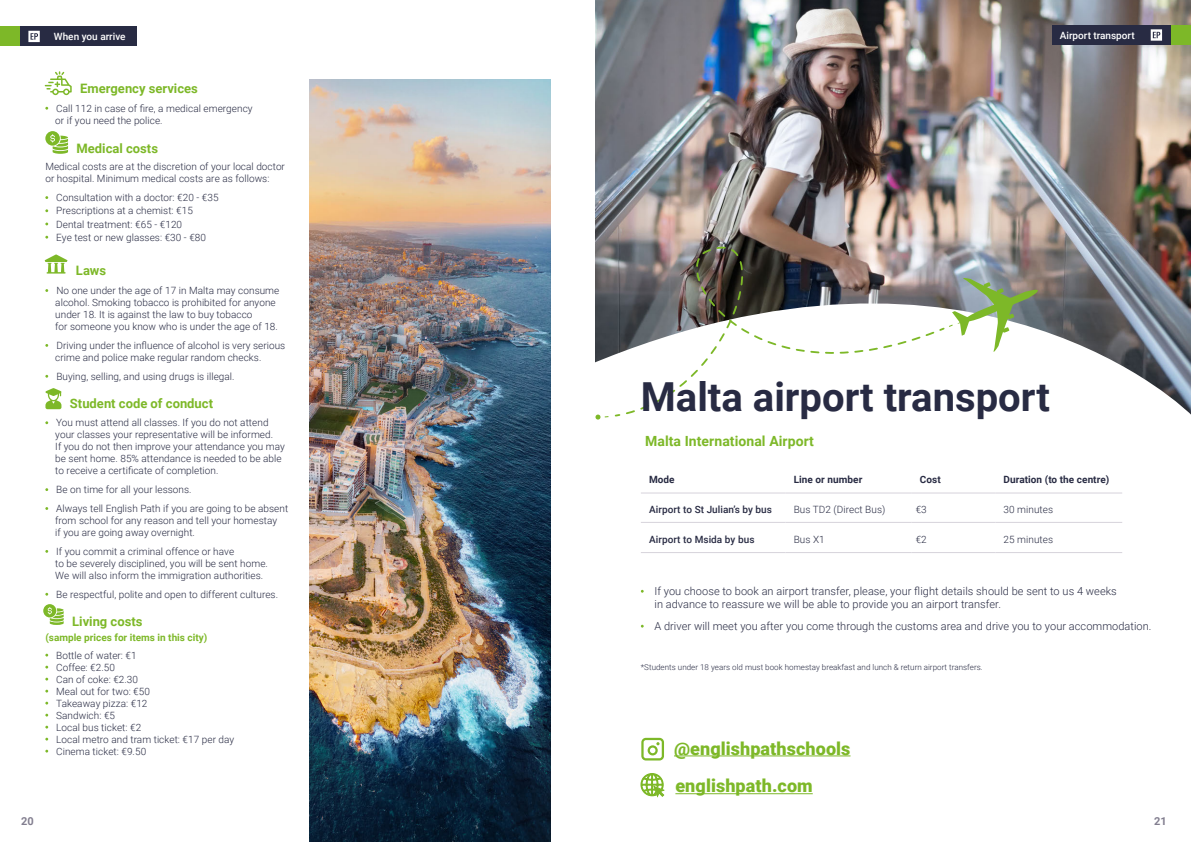
<style>
.page{position:relative;width:1191px;height:842px;background:#fff}
.page>*{position:absolute;margin:0;border:0;box-sizing:border-box;transform-origin:0 0}
.t1{font:700 40px "Roboto";color:#282b43}
.t2{font:900 18px "Roboto";letter-spacing:.005em;color:#7db828}
.t3{font:700 14px "Roboto";letter-spacing:.005em;color:#7db828}
.t4{font:700 13px "Roboto";color:#7db828}
.t5{font:300 11px/13.2px "Roboto";letter-spacing:.005em;color:#282b43}
.t6{font:700 11px "Roboto";letter-spacing:.005em;color:#282b43}
.t7{font:700 11px "Roboto";color:#827e8f}
.t8{font:300 10px/12px "Roboto";letter-spacing:.005em;color:#282b43}
.t9{font:500 10px "Roboto";letter-spacing:.005em;color:#282b43}
.t10{font:700 10px "Roboto";letter-spacing:.005em;color:#282b43}
.t11{font:700 10px "Roboto";color:#7db828}
.t12{font:500 10px "Roboto";color:#fff}
.t13{font:300 8px "Roboto";letter-spacing:.005em;color:#282b43}
.s1{font-weight:500;font-size:10px}
</style>
<div class="page">
<img style="left:310px;top:79px;width:240px;height:763px">
<svg style="left:45px;top:131px;width:23px;height:23px"></svg>
<svg style="left:45px;top:254px;width:23px;height:20px"></svg>
<svg style="left:45px;top:71px;width:27px;height:24px"></svg>
<svg style="left:45px;top:388px;width:16px;height:21px"></svg>
<svg style="left:43px;top:604px;width:21px;height:21px"></svg>
<img style="left:595px;top:0;width:596px;height:201px">
<svg style="left:595px;top:201px;width:596px;height:597px"></svg>
<svg style="left:595px;top:415px;width:14px;height:5px"></svg>
<img style="left:624px;top:232px;width:315px;height:16px">
<svg style="left:613px;top:248px;width:333px;height:170px"></svg>
<svg style="left:947px;top:278px;width:91px;height:74px"></svg>
<hr style="left:641px;top:493px;width:144px;height:1px;background:#d6d3db">
<hr style="left:641px;top:522px;width:144px;height:1px;background:#d6d3db">
<hr style="left:641px;top:552px;width:144px;height:1px;background:#d6d3db">
<hr style="left:785px;top:493px;width:126px;height:1px;background:#d6d3db">
<hr style="left:785px;top:522px;width:126px;height:1px;background:#d6d3db">
<hr style="left:785px;top:552px;width:126px;height:1px;background:#d6d3db">
<hr style="left:911px;top:493px;width:84px;height:1px;background:#d6d3db">
<hr style="left:995px;top:493px;width:127px;height:1px;background:#d6d3db">
<hr style="left:911px;top:522px;width:84px;height:1px;background:#d6d3db">
<hr style="left:995px;top:522px;width:127px;height:1px;background:#d6d3db">
<hr style="left:911px;top:552px;width:84px;height:1px;background:#d6d3db">
<hr style="left:995px;top:552px;width:127px;height:1px;background:#d6d3db">
<div style="left:1052px;top:25px;width:119px;height:20px;background:#282b43"></div>
<div style="left:1171px;top:25px;width:20px;height:20px;background:#7db828"></div>
<svg style="left:1150px;top:29px;width:12px;height:12px"></svg>
<div style="left:19px;top:27px;width:118px;height:19px;background:#282b43"></div>
<div style="left:0;top:27px;width:19px;height:19px;background:#7db828"></div>
<svg style="left:28px;top:31px;width:12px;height:11px"></svg>
<svg style="left:641px;top:738px;width:23px;height:22px"></svg>
<hr style="left:674px;top:755px;width:176px;height:1px;background:#7db828">
<hr style="left:675px;top:793px;width:137px;height:1px;background:#7db828">
<svg style="left:641px;top:773px;width:23px;height:24px"></svg>
<p class="t12" style="left:54px;top:29px;width:73px">When you arrive</p>
<h3 class="t4" style="left:80px;top:79px;width:119px">Emergency services</h3>
<p class="t8" style="left:55px;top:102px;width:199px">Call 112 in case of fire, a medical emergency or if you need the police.</p>
<h3 class="t4" style="left:77px;top:139px;width:83px">Medical costs</h3>
<p class="t8" style="left:45px;top:160px;width:241px">Medical costs are at the discretion of your local doctor or hospital. Minimum medical costs are as follows:</p>
<p class="t8" style="left:56px;top:191px;width:164px;line-height:13.2px">Consultation with a doctor: €20 - €35<br>Prescriptions at a chemist: €15<br>Dental treatment: €65 - €120<br>Eye test or new glasses: €30 - €80</p>
<h3 class="t4" style="left:76px;top:262px;width:32px">Laws</h3>
<p class="t8" style="left:55px;top:284px;width:226px">No one under the age of 17 in Malta may consume alcohol. Smoking tobacco is prohibited for anyone under 18. It is against the law to buy tobacco<br>for someone you know who is under the age of 18.</p>
<p class="t8" style="left:55px;top:339px;width:231px">Driving under the influence of alcohol is very serious crime and police make regular random checks.</p>
<p class="t8" style="left:56px;top:370px;width:180px">Buying, selling, and using drugs is illegal.</p>
<h3 class="t4" style="left:70px;top:394px;width:145px">Student code of conduct</h3>
<p class="t8" style="left:55px;top:416px;width:231px">You must attend all classes. If you do not attend your classes your representative will be informed.<br>If you do not then improve your attendance you may be sent home. 85% attendance is needed to be able to receive a certificate of completion.</p>
<p class="t8" style="left:56px;top:480px;width:233px;line-height:18.9px">Be on time for all your lessons.<br>Always tell English Path if you are going to be absent</p>
<p class="t8" style="left:55px;top:514px;width:223px">from school for any reason and tell your homestay if you are going away overnight.</p>
<p class="t8" style="left:55px;top:545px;width:214px">If you commit a criminal offence or have<br>to be severely disciplined, you will be sent home.<br>We will also inform the immigration authorities.</p>
<p class="t8" style="left:56px;top:588px;width:223px">Be respectful, polite and open to different cultures.</p>
<h3 class="t4" style="left:72px;top:612px;width:72px">Living costs</h3>
<p class="t11" style="left:45px;top:630px;width:163px">(sample prices for items in this city)</p>
<p class="t8" style="left:56px;top:649px;width:180px">Bottle of water: €1<br>Coffee: €2.50<br>Can of coke: €2.30<br>Meal out for two: €50<br>Takeaway pizza: €12<br>Sandwich: €5<br>Local bus ticket: €2<br>Local metro and tram ticket: €17 per day<br>Cinema ticket: €9.50</p>
<p class="t12" style="left:1059px;top:28px;width:76px">Airport transport</p>
<h1 class="t1" style="left:641px;top:369px;width:410px">Malta airport transport</h1>
<h3 class="t3" style="left:645px;top:431px;width:170px">Malta International Airport</h3>
<p class="t10" style="left:649px;top:472px;width:27px">Mode</p>
<p class="t10" style="left:793px;top:472px;width:70px">Line or number</p>
<p class="t10" style="left:920px;top:472px;width:22px">Cost</p>
<p class="t10" style="left:1003px;top:472px;width:107px">Duration (to the centre)</p>
<p class="t9" style="left:649px;top:502px;width:124px">Airport to St Julian’s by bus</p>
<p class="t8" style="left:793px;top:503px;width:93px">Bus TD2 (Direct Bus)</p>
<p class="t8" style="left:915px;top:503px;width:13px">€3</p>
<p class="t8" style="left:1003px;top:503px;width:51px">30 minutes</p>
<p class="t9" style="left:649px;top:532px;width:107px">Airport to Msida by bus</p>
<p class="t8" style="left:793px;top:533px;width:33px">Bus X1</p>
<p class="t8" style="left:915px;top:533px;width:13px">€2</p>
<p class="t8" style="left:1003px;top:533px;width:51px">25 minutes</p>
<p class="t6" style="left:641px;top:501px;width:158px">Closest Airport: <span class="s1">Toronto Pearson</span></p>
<p class="t5" style="left:654px;top:584px;width:464px">If you choose to book an airport transfer, please, your flight details should be sent to us 4 weeks in advance to reassure we will be able to provide you an airport transfer.</p>
<p class="t5" style="left:654px;top:619px;width:498px">A driver will meet you after you come through the customs area and drive you to your accommodation.</p>
<p class="t13" style="left:641px;top:661px;width:343px">*Students under 18 years old must book homestay breakfast and lunch &amp; return airport transfers.</p>
<h2 class="t2" style="left:674px;top:736px;width:178px">@englishpathschools</h2>
<h2 class="t2" style="left:675px;top:773px;width:139px">englishpath.com</h2>
<p class="t7" style="left:21px;top:813px;width:14px">20</p>
<p class="t7" style="left:1151px;top:813px;width:14px">21</p>
<p class="t7" style="left:1154px;top:813px;width:14px">21</p>
</div>
